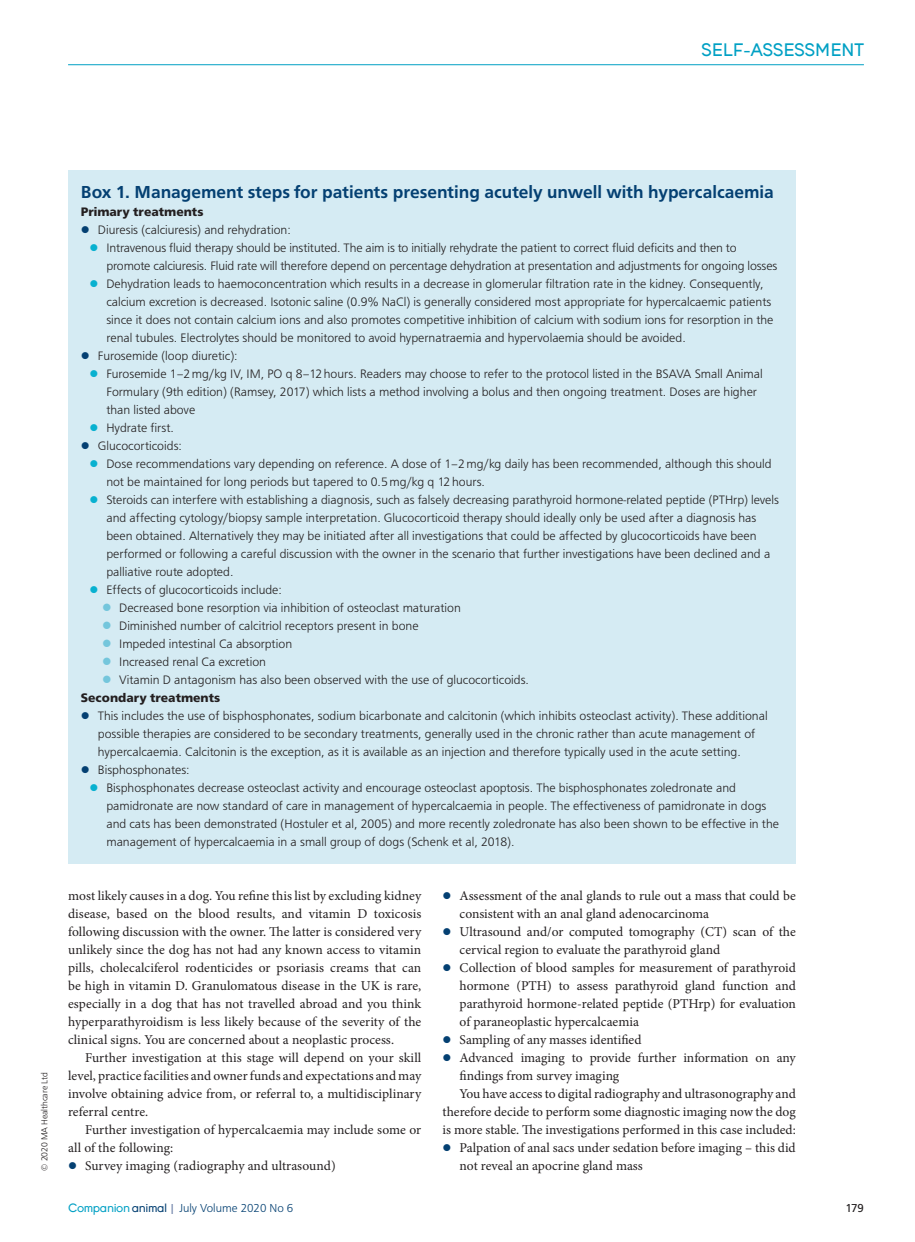
<style>
.page{position:relative;width:915px;height:1242px;background:#fff}
.page>*{position:absolute;margin:0;border:0;box-sizing:border-box;transform-origin:0 0}
.box_head{font:500 18px "Frutus T";color:#044072}
.t1{font:18px "Young";color:#00a0c4}
.body_text{font:13.5px/18px "Minion Pro";color:#231f20}
.box_list_bullet_c{font:300 12.75px/18px "Frutus T";color:#231f20}
.box_no_indent{font:700 12.75px "Frutus T";color:#231f20}
.t2{font:300 12px "Frutus T";color:#044072}
.t3{font:12px "Frutus T";color:#231f20}
.t4{font:300 9px "Frutus T";letter-spacing:-.01em;color:#231f20}
.s1{color:#044072}
.s2{font-family:"Young";font-weight:400;color:#00a0c4}
.s3{font-family:"Young";font-weight:400}
.s4{font-weight:400;color:#7185aa}
</style>
<div class="page">
<hr style="left:68px;top:64px;width:795px;height:1px;background:#00a0c4">
<div style="left:68px;top:170px;width:727px;height:693px;background:#d5ebf3"></div>
<h1 class="t1" style="left:701px;top:40px;width:164px">Self-assessment</h1>
<p class="t4" style="left:39px;top:1170px;width:100px;rotate:-90deg">© 2020 MA Healthcare Ltd</p>
<p class="box_head" style="left:81px;top:182px;width:694px">Box 1. Management steps for patients presenting acutely unwell with hypercalcaemia</p>
<p class="box_no_indent" style="left:81px;top:204px;width:124px">Primary treatments</p>
<p class="box_list_bullet_c" style="left:98px;top:221px;width:194px">Diuresis (calciuresis) and rehydration:</p>
<p class="box_list_bullet_c" style="left:106px;top:239px;width:672px">Intravenous fluid therapy should be instituted. The aim is to initially rehydrate the patient to correct fluid deficits and then to promote calciuresis. Fluid rate will therefore depend on percentage dehydration at presentation and adjustments for ongoing losses</p>
<p class="box_list_bullet_c" style="left:106px;top:275px;width:668px">Dehydration leads to haemoconcentration which results in a decrease in glomerular filtration rate in the kidney. Consequently, calcium excretion is decreased. Isotonic saline (0.9% NaCl) is generally considered most appropriate for hypercalcaemic patients since it does not contain calcium ions and also promotes competitive inhibition of calcium with sodium ions for resorption in the renal tubules. Electrolytes should be monitored to avoid hypernatraemia and hypervolaemia should be avoided.</p>
<p class="box_list_bullet_c" style="left:98px;top:347px;width:141px">Furosemide (loop diuretic):</p>
<p class="box_list_bullet_c" style="left:106px;top:365px;width:657px">Furosemide 1–2mg/kg IV, IM, PO q 8–12hours. Readers may choose to refer to the protocol listed in the BSAVA Small Animal<br>Formulary (9th edition) (Ramsey, 2017) which lists a method involving a bolus and then ongoing treatment. Doses are higher than listed above</p>
<p class="box_list_bullet_c" style="left:106px;top:419px;width:69px">Hydrate first.</p>
<p class="box_list_bullet_c" style="left:98px;top:437px;width:86px">Glucocorticoids:</p>
<p class="box_list_bullet_c" style="left:106px;top:455px;width:666px">Dose recommendations vary depending on reference. A dose of 1–2mg/kg daily has been recommended, although this should not be maintained for long periods but tapered to 0.5mg/kg q 12hours.</p>
<p class="box_list_bullet_c" style="left:106px;top:491px;width:674px">Steroids can interfere with establishing a diagnosis, such as falsely decreasing parathyroid hormone-related peptide (PTHrp) levels and affecting cytology/biopsy sample interpretation. Glucocorticoid therapy should ideally only be used after a diagnosis has been obtained. Alternatively they may be initiated after all investigations that could be affected by glucocorticoids have been performed or following a careful discussion with the owner in the scenario that further investigations have been declined and a palliative route adopted.</p>
<p class="box_list_bullet_c" style="left:106px;top:581px;width:177px">Effects of glucocorticoids include:</p>
<p class="box_list_bullet_c" style="left:119px;top:599px;width:343px">Decreased bone resorption via inhibition of osteoclast maturation</p>
<p class="box_list_bullet_c" style="left:119px;top:617px;width:301px">Diminished number of calcitriol receptors present in bone</p>
<p class="box_list_bullet_c" style="left:119px;top:635px;width:174px">Impeded intestinal Ca absorption</p>
<p class="box_list_bullet_c" style="left:119px;top:653px;width:148px">Increased renal Ca excretion</p>
<p class="box_list_bullet_c" style="left:119px;top:671px;width:411px">Vitamin D antagonism has also been observed with the use of glucocorticoids.</p>
<p class="box_no_indent" style="left:81px;top:690px;width:141px">Secondary treatments</p>
<p class="box_list_bullet_c" style="left:98px;top:707px;width:671px;text-indent:-17px"><span class="s1">●</span> This includes the use of bisphosphonates, sodium bicarbonate and calcitonin (which inhibits osteoclast activity). These additional possible therapies are considered to be secondary treatments, generally used in the chronic rather than acute management of hypercalcaemia. Calcitonin is the exception, as it is available as an injection and therefore typically used in the acute setting.</p>
<p class="box_list_bullet_c" style="left:98px;top:761px;width:93px">Bisphosphonates:</p>
<p class="box_list_bullet_c" style="left:106px;top:779px;width:674px">Bisphosphonates decrease osteoclast activity and encourage osteoclast apoptosis. The bisphosphonates zoledronate and pamidronate are now standard of care in management of hypercalcaemia in people. The effectiveness of pamidronate in dogs and cats has been demonstrated (Hostuler et al, 2005) and more recently zoledronate has also been shown to be effective in the management of hypercalcaemia in a small group of dogs (Schenk et al, 2018).</p>
<p class="body_text" style="left:68px;top:887px;width:354px;text-align:justify">most likely causes in a dog. You refine this list by excluding kidney disease, based on the blood results, and vitamin D toxicosis following discussion with the owner. The latter is considered very unlikely since the dog has not had any known access to vitamin pills, cholecalciferol rodenticides or psoriasis creams that can be high in vitamin D. Granulomatous disease in the UK is rare, especially in a dog that has not travelled abroad and you think hyperparathyroidism is less likely because of the severity of the clinical signs. You are concerned about a neoplastic process.</p>
<p class="body_text" style="left:68px;top:1049px;width:354px;text-align:justify;text-indent:17px">Further investigation at this stage will depend on your skill level, practice facilities and owner funds and expectations and may involve obtaining advice from, or referral to, a multidisciplinary referral centre.</p>
<p class="body_text" style="left:68px;top:1121px;width:354px;text-indent:17px">Further investigation of hypercalcaemia may include some or all of the following:</p>
<p class="body_text" style="left:85px;top:1157px;width:252px">Survey imaging (radiography and ultrasound)</p>
<p class="body_text" style="left:459px;top:887px;width:337px">Assessment of the anal glands to rule out a mass that could be consistent with an anal gland adenocarcinoma</p>
<p class="body_text" style="left:459px;top:923px;width:337px">Ultrasound and/or computed tomography (CT) scan of the cervical region to evaluate the parathyroid gland</p>
<p class="body_text" style="left:459px;top:959px;width:337px;text-align:justify">Collection of blood samples for measurement of parathyroid hormone (PTH) to assess parathyroid gland function and parathyroid hormone-related peptide (PTHrp) for evaluation of paraneoplastic hypercalcaemia</p>
<p class="body_text" style="left:459px;top:1031px;width:183px">Sampling of any masses identified</p>
<p class="body_text" style="left:459px;top:1049px;width:337px">Advanced imaging to provide further information on any findings from survey imaging</p>
<p class="body_text" style="left:442px;top:1085px;width:354px;text-align:justify;text-indent:17px">You have access to digital radiography and ultrasonography and therefore decide to perform some diagnostic imaging now the dog is more stable. The investigations performed in this case included:</p>
<p class="body_text" style="left:459px;top:1139px;width:337px">Palpation of anal sacs under sedation before imaging – this did not reveal an apocrine gland mass</p>
<p class="t2" style="left:68px;top:1200px;width:226px"><span class="s2">Companion</span> <span class="s3">animal</span> <span class="s4">|</span> July Volume 2020 No 6</p>
<p class="t3" style="left:845px;top:1200px;width:20px">179</p>
</div>
